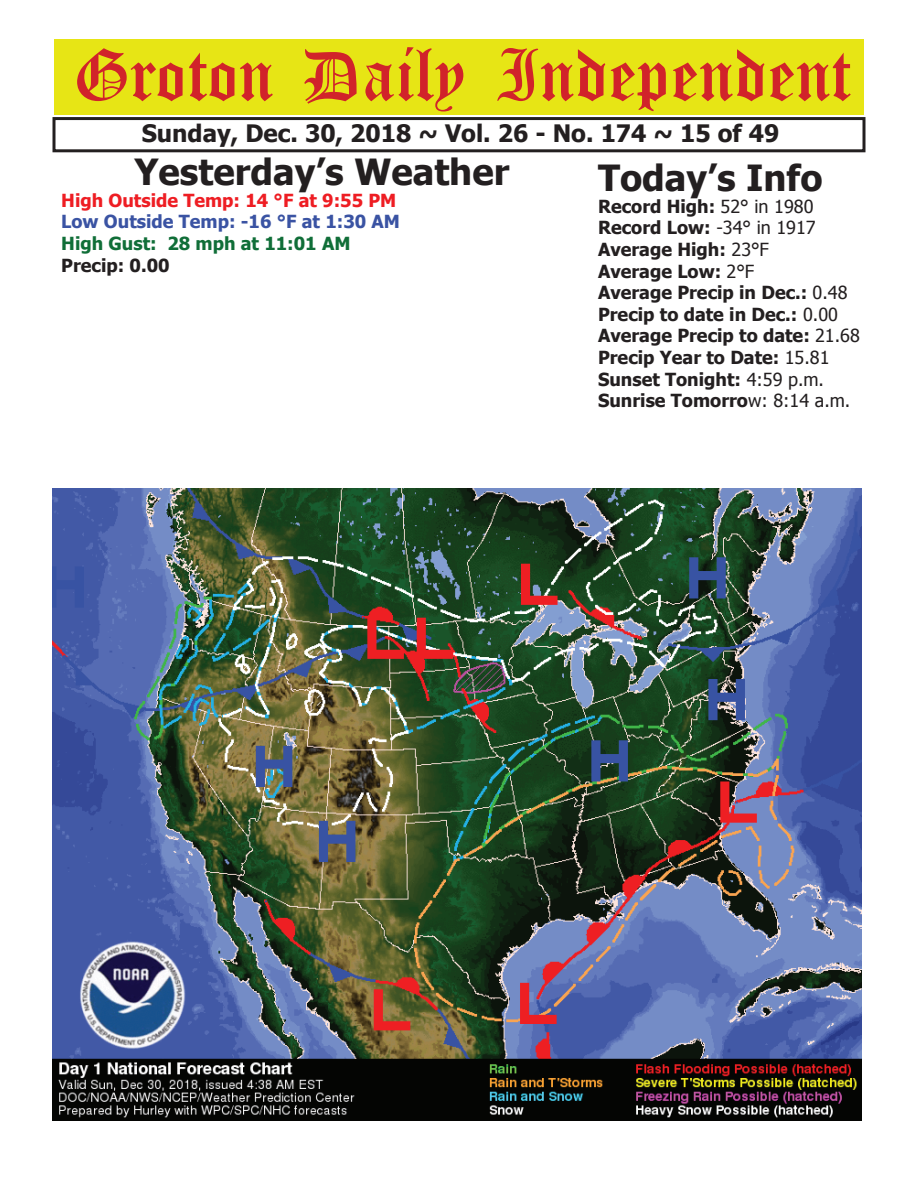
<style>
.page{position:relative;width:918px;height:1188px;background:#fff}
.page>*{position:absolute;margin:0;border:0;box-sizing:border-box;transform-origin:0 0}
.t1{font:54px "Old English Five";color:#d1232a}
.t2{font:700 36px "Tahoma";color:#231f20}
.t3{font:700 24px "Tahoma";color:#231f20}
.t4{font:700 18px/21.6px "Tahoma";color:#231f20}
.t5{font:700 18px "Tahoma";color:#ee1d23}
.t6{font:700 18px "Tahoma";color:#3a53a3}
.t7{font:700 18px "Tahoma";color:#106e38}
.s1{font-weight:400}
</style>
<div class="page">
<div style="left:52px;top:117px;width:814px;height:35px;border:3px solid #231f20"></div>
<div style="left:54px;top:40px;width:810px;height:75px;background:#e7e515"></div>
<img style="left:53px;top:488px;width:808px;height:633px">
<h1 class="t1" style="left:73px;top:50px;width:779px">Groton Daily Independent</h1>
<h3 class="t3" style="left:142px;top:116px;width:639px">Sunday, Dec. 30, 2018 ~ Vol. 26 - No. 174 ~ 15 of 49</h3>
<h2 class="t2" style="left:134px;top:147px;width:376px">Yesterday’s Weather</h2>
<p class="t5" style="left:61px;top:188px;width:337px">High Outside Temp: 14 °F at 9:55 PM</p>
<p class="t6" style="left:61px;top:209px;width:340px">Low Outside Temp: -16 °F at 1:30 AM</p>
<p class="t7" style="left:61px;top:231px;width:291px">High Gust: 28 mph at 11:01 AM</p>
<p class="t4" style="left:61px;top:253px;width:110px">Precip: 0.00</p>
<h2 class="t2" style="left:598px;top:153px;width:226px">Today’s Info</h2>
<p class="t4" style="left:598px;top:194px;width:263px">Record High: <span class="s1">52° in 1980<br></span>Record Low: <span class="s1">-34° in 1917<br></span>Average High: <span class="s1">23°F<br></span>Average Low: <span class="s1">2°F<br></span>Average Precip in Dec.: <span class="s1">0.48<br></span>Precip to date in Dec.: <span class="s1">0.00<br></span>Average Precip to date: <span class="s1">21.68<br></span>Precip Year to Date: <span class="s1">15.81<br></span>Sunset Tonight: <span class="s1">4:59 p.m.<br></span>Sunrise Tomorro<span class="s1">w: 8:14 a.m.</span></p>
</div>
